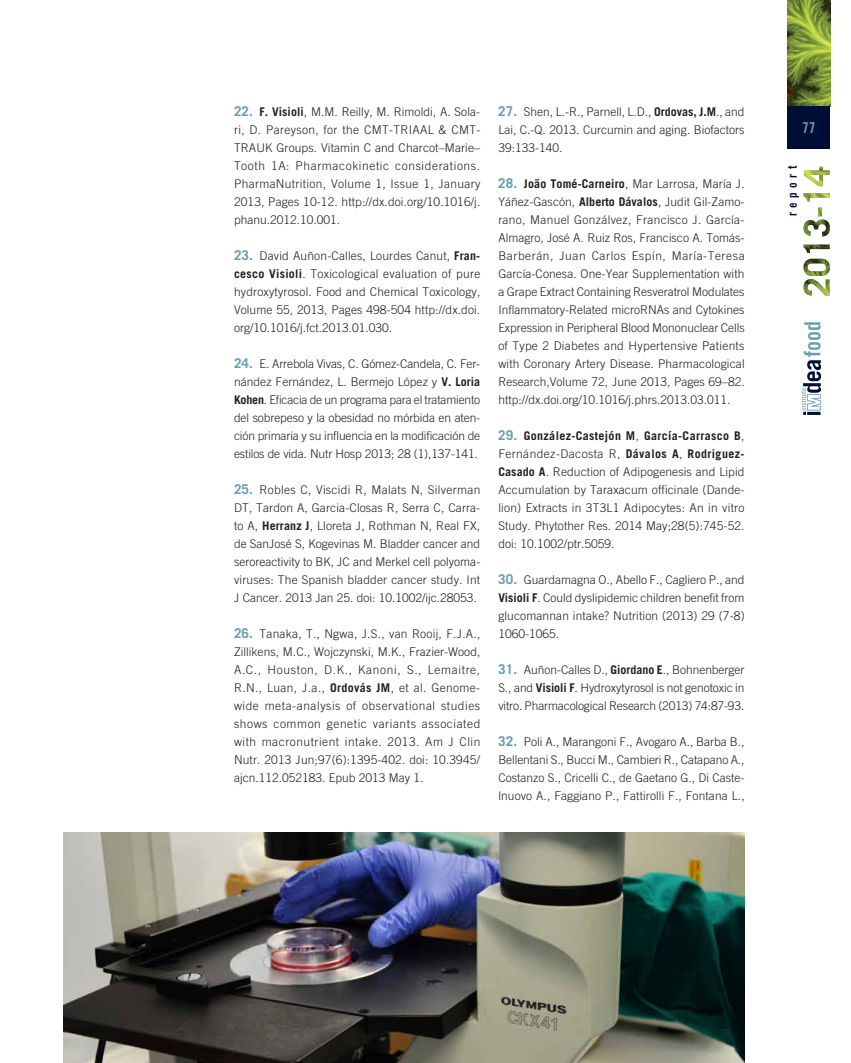
<style>
.page{position:relative;width:851px;height:1063px;background:#fff}
.page>*{position:absolute;margin:0;border:0;box-sizing:border-box;transform-origin:0 0}
.t1{font:22.35px "Trade Gothic Bold Cond Twenty";color:#689eaf}
.t2{font:15px "Trade Gothic Bold Cond Twenty";color:#689eaf}
.t3{font:12.6px "Trade Gothic Bold Cond Twenty";letter-spacing:.35em;color:#000e37}
.t4{font:300 12px/18px "Trade Gothic";color:#231f20;text-align:justify}
.s1{font-weight:700;font-size:13.5px;color:#689eaf}
.s2{font-weight:700}
</style>
<div class="page">
<img style="left:787px;top:0;width:43px;height:106px">
<div style="left:787px;top:106px;width:43px;height:43px;background:#000e37"></div>
<img style="left:803px;top:167px;width:26px;height:129px">
<svg style="left:800px;top:360px;width:20px;height:55px"></svg>
<img style="left:64px;top:832px;width:680px;height:231px">
<p class="t4" style="left:234px;top:102px;width:248px"><span class="s1">22.</span> <span class="s2">F. Visioli</span>, M.M. Reilly, M. Rimoldi, A. Sola&shy;ri, D. Pareyson, for the CMT-TRIAAL &amp; CMT-TRAUK Groups. Vitamin C and Charcot–Marie– Tooth 1A: Pharmacokinetic considerations.<br>PharmaNutrition, Volume 1, Issue 1, January 2013, Pages 10-12. http://dx.doi.org/10.1016/j. phanu.2012.10.001.</p>
<p class="t4" style="left:234px;top:246px;width:248px"><span class="s1">23.</span> David Auñon-Calles, Lourdes Canut, <span class="s2">Fran&shy;cesco Visioli</span>. Toxicological evaluation of pure hydroxytyrosol. Food and Chemical Toxicology, Volume 55, 2013, Pages 498-504 http://dx.doi. org/10.1016/j.fct.2013.01.030.</p>
<p class="t4" style="left:234px;top:354px;width:248px"><span class="s1">24.</span> E. Arrebola Vivas, C. Gómez-Candela, C. Fer&shy;nández Fernández, L. Bermejo López y <span class="s2">V. Loria Kohen</span>. Eficacia de un programa para el tratamiento del sobrepeso y la obesidad no mórbida en aten&shy;ción primaria y su influencia en la modificación de estilos de vida. Nutr Hosp 2013; 28 (1),137-141.</p>
<p class="t4" style="left:234px;top:480px;width:248px"><span class="s1">25.</span> Robles C, Viscidi R, Malats N, Silverman DT, Tardon A, Garcia-Closas R, Serra C, Carra&shy;to A, <span class="s2">Herranz J</span>, Lloreta J, Rothman N, Real FX, de SanJosé S, Kogevinas M. Bladder cancer and seroreactivity to BK, JC and Merkel cell polyoma&shy;viruses: The Spanish bladder cancer study. Int J Cancer. 2013 Jan 25. doi: 10.1002/ijc.28053.</p>
<p class="t4" style="left:234px;top:624px;width:248px"><span class="s1">26.</span> Tanaka, T., Ngwa, J.S., van Rooij, F.J.A., Zillikens, M.C., Wojczynski, M.K., Frazier-Wood, A.C., Houston, D.K., Kanoni, S., Lemaitre, R.N., Luan, J.a., <span class="s2">Ordovás JM</span>, et al. Genome&shy;wide meta-analysis of observational studies shows common genetic variants associated with macronutrient intake. 2013. Am J Clin Nutr. 2013 Jun;97(6):1395-402. doi: 10.3945/ ajcn.112.052183. Epub 2013 May 1.</p>
<p class="t4" style="left:498px;top:102px;width:248px"><span class="s1">27.</span> Shen, L.-R., Parnell, L.D., <span class="s2">Ordovas, J.M</span>., and Lai, C.-Q. 2013. Curcumin and aging. Biofactors 39:133-140.</p>
<p class="t4" style="left:498px;top:174px;width:248px"><span class="s1">28.</span> <span class="s2">João Tomé-Carneiro</span>, Mar Larrosa, María J.<br>Yáñez-Gascón, <span class="s2">Alberto Dávalos</span>, Judit Gil-Zamo&shy;rano, Manuel Gonzálvez, Francisco J. García-Almagro, José A. Ruiz Ros, Francisco A. Tomás-Barberán, Juan Carlos Espín, María-Teresa García-Conesa. One-Year Supplementation with a Grape Extract Containing Resveratrol Modulates Inflammatory-Related microRNAs and Cytokines Expression in Peripheral Blood Mononuclear Cells of Type 2 Diabetes and Hypertensive Patients with Coronary Artery Disease. Pharmacological Research,Volume 72, June 2013, Pages 69–82. http://dx.doi.org/10.1016/j.phrs.2013.03.011.</p>
<p class="t4" style="left:498px;top:426px;width:248px"><span class="s1">29.</span> <span class="s2">González-Castejón M</span>, <span class="s2">García-Carrasco B</span>, Fernández-Dacosta R, <span class="s2">Dávalos A</span>, <span class="s2">Rodriguez-Casado A</span>. Reduction of Adipogenesis and Lipid Accumulation by Taraxacum officinale (Dande&shy;lion) Extracts in 3T3L1 Adipocytes: An in vitro Study. Phytother Res. 2014 May;28(5):745-52. doi: 10.1002/ptr.5059.</p>
<p class="t4" style="left:498px;top:570px;width:248px"><span class="s1">30.</span> Guardamagna O., Abello F., Cagliero P., and <span class="s2">Visioli F</span>. Could dyslipidemic children benefit from glucomannan intake? Nutrition (2013) 29 (7-8)<br>1060-1065.</p>
<p class="t4" style="left:498px;top:660px;width:248px"><span class="s1">31.</span> Auñon-Calles D., <span class="s2">Giordano E</span>., Bohnenberger S., and <span class="s2">Visioli F</span>. Hydroxytyrosol is not genotoxic in vitro. Pharmacological Research (2013) 74:87-93.</p>
<p class="t4" style="left:498px;top:732px;width:248px"><span class="s1">32.</span> Poli A., Marangoni F., Avogaro A., Barba B., Bellentani S., Bucci M., Cambieri R., Catapano A., Costanzo S., Cricelli C., de Gaetano G., Di Caste&shy;lnuovo A., Faggiano P., Fattirolli F., Fontana L.,</p>
<p class="t2" style="left:802px;top:119px;width:15px">77</p>
<p class="t3" style="left:784px;top:216px;width:52px;rotate:-90deg">report</p>
<h1 class="t1" style="left:798px;top:357px;width:37px;rotate:-90deg">food</h1>
</div>
